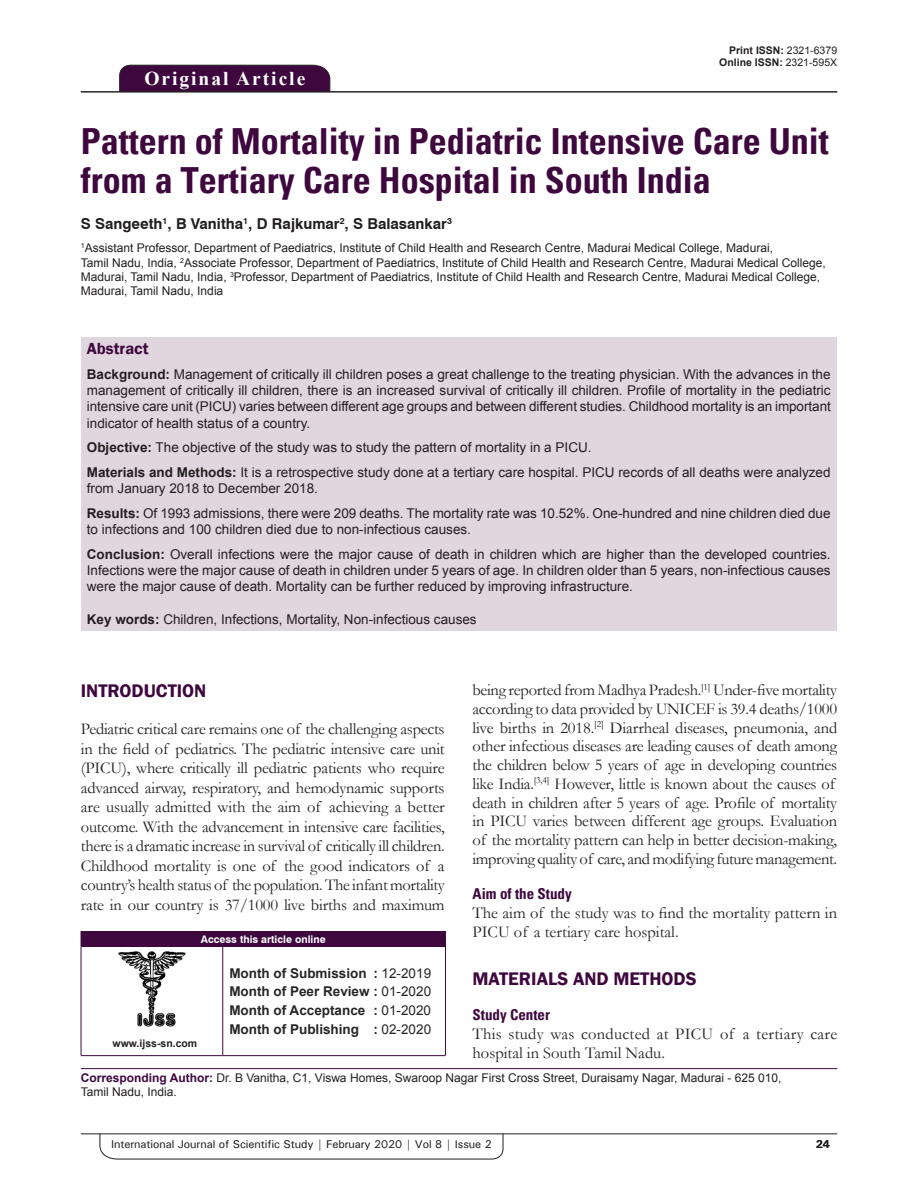
<style>
.page{position:relative;width:918px;height:1188px;background:#fff}
.page>*{position:absolute;margin:0;border:0;box-sizing:border-box;transform-origin:0 0}
.AT{font:700 condensed 36px/39px "Univers";color:#3e083e}
.AH{font:700 19.5px "Times New Roman";letter-spacing:.1em;color:#fff}
.t1{font:600 18.75px "Franklin Gothic";color:#3e083e}
.TX{font:16.5px/18.8px "Garamond";letter-spacing:-.015em;color:#231f20}
.TX-2{font:16.5px/18.8px "Garamond";letter-spacing:.015em;color:#231f20}
.ABSH{font:600 16.5px "Franklin Gothic";color:#3e083e}
.AU{font:700 15px "Swiss 721 BT";color:#231f20}
.t2{font:700 condensed 15px "Univers";color:#3e083e}
.ABS{font:13.5px/16.2px "Arial";color:#231f20;text-align:justify}
.HIS{font:700 13.5px/18.8px "Arial";color:#282526;text-align:justify}
.KWD{font:13.5px "Arial";color:#231f20}
.AFF{font:12px/14.4px "Arial";color:#231f20}
.ADD{font:12px/14.4px "Arial";color:#231f20}
.RF{font:500 11.25px "Univers";letter-spacing:-.01em;color:#231f20}
.t3{font:700 11.25px "Univers";color:#231f20}
.DOI{font:700 10.5px "Arial";color:#231f20}
.AAO{font:700 10.5px "Swiss 721 BT";color:#fff}
.Web{font:700 10.5px "Arial";color:#231f20}
.s1{font-weight:400}
.s2{font-weight:700}
.s3{font-weight:700;color:#3e083e}
</style>
<div class="page">
<hr style="left:81px;top:1134px;width:756px;height:1px;background:#231f20">
<svg style="left:100px;top:1133px;width:403px;height:26px"></svg>
<div style="left:119px;top:65px;width:211px;height:26px;background:#3e083e"></div>
<hr style="left:81px;top:91px;width:756px;height:1px;background:#231f20">
<div style="left:81px;top:337px;width:756px;height:293px;background:#e0d7de"></div>
<div style="left:81px;top:931px;width:364px;height:15px;background:#3e083e"></div>
<svg style="left:445px;top:931px;width:1px;height:15px"></svg>
<hr style="left:81px;top:946px;width:142px;height:1px;background:#3e083e">
<hr style="left:81px;top:947px;width:1px;height:108px;background:#3e083e">
<hr style="left:223px;top:946px;width:223px;height:1px;background:#3e083e">
<hr style="left:223px;top:947px;width:1px;height:108px;background:#3e083e">
<hr style="left:445px;top:947px;width:1px;height:108px;background:#3e083e">
<hr style="left:223px;top:1055px;width:223px;height:1px;background:#3e083e">
<hr style="left:81px;top:1055px;width:142px;height:1px;background:#3e083e">
<img style="left:118px;top:951px;width:68px;height:76px">
<hr style="left:81px;top:1068px;width:756px;height:1px;background:#3e083e">
<p class="AH" style="left:144px;top:64px;width:162px">Original Article</p>
<p class="DOI" style="left:729px;top:43px;width:109px">Print ISSN: <span class="s1">2321-6379</span></p>
<p class="DOI" style="left:719px;top:56px;width:119px">Online ISSN: <span class="s1">2321-595X</span></p>
<p class="AT" style="left:81px;top:122px;width:750px">Pattern of Mortality in Pediatric Intensive Care Unit from a Tertiary Care Hospital in South India</p>
<p class="AU" style="left:81px;top:213px;width:373px">S Sangeeth<sup>1</sup>, B Vanitha<sup>1</sup>, D Rajkumar<sup>2</sup>, S Balasankar<sup>3</sup></p>
<p class="AFF" style="left:81px;top:241px;width:746px"><sup>1</sup>Assistant Professor, Department of Paediatrics, Institute of Child Health and Research Centre, Madurai Medical College, Madurai,<br>Tamil Nadu, India, <sup>2</sup>Associate Professor, Department of Paediatrics, Institute of Child Health and Research Centre, Madurai Medical College, Madurai, Tamil Nadu, India, <sup>3</sup>Professor, Department of Paediatrics, Institute of Child Health and Research Centre, Madurai Medical College, Madurai, Tamil Nadu, India</p>
<p class="ABSH" style="left:87px;top:339px;width:63px">Abstract</p>
<p class="ABS" style="left:87px;top:366px;width:746px"><span class="s2">Background:</span> Management of critically ill children poses a great challenge to the treating physician. With the advances in the management of critically ill children, there is an increased survival of critically ill children. Profile of mortality in the pediatric intensive care unit (PICU) varies between different age groups and between different studies. Childhood mortality is an important indicator of health status of a country.</p>
<p class="ABS" style="left:87px;top:440px;width:506px"><span class="s2">Objective:</span> The objective of the study was to study the pattern of mortality in a PICU.</p>
<p class="ABS" style="left:87px;top:464px;width:745px"><span class="s2">Materials and Methods:</span> It is a retrospective study done at a tertiary care hospital. PICU records of all deaths were analyzed from January 2018 to December 2018.</p>
<p class="ABS" style="left:87px;top:505px;width:745px"><span class="s2">Results:</span> Of 1993 admissions, there were 209 deaths. The mortality rate was 10.52%. One-hundred and nine children died due to infections and 100 children died due to non-infectious causes.</p>
<p class="ABS" style="left:87px;top:546px;width:745px"><span class="s2">Conclusion:</span> Overall infections were the major cause of death in children which are higher than the developed countries.<br>Infections were the major cause of death in children under 5 years of age. In children older than 5 years, non-infectious causes were the major cause of death. Mortality can be further reduced by improving infrastructure.</p>
<p class="KWD" style="left:87px;top:611px;width:391px"><span class="s2">Key words:</span> Children, Infections, Mortality, Non-infectious causes</p>
<p class="TX" style="left:473px;top:680px;width:366px">being reported from Madhya Pradesh.<sup>[1]</sup> Under-five mortality according to data provided by UNICEF is 39.4 deaths/1000 live births in 2018.<sup>[2]</sup> Diarrheal diseases, pneumonia, and other infectious diseases are leading causes of death among the children below 5 years of age in developing countries like India.<sup>[3,4]</sup> However, little is known about the causes of death in children after 5 years of age. Profile of mortality in PICU varies between different age groups. Evaluation of the mortality pattern can help in better decision-making, improving quality of care, and modifying future management.</p>
<h2 class="t2" style="left:473px;top:885px;width:101px">Aim of the Study</h2>
<p class="TX" style="left:473px;top:903px;width:366px">The aim of the study was to find the mortality pattern in<br>PICU of a tertiary care hospital.</p>
<h1 class="t1" style="left:473px;top:967px;width:226px">MATERIALS AND METHODS</h1>
<h2 class="t2" style="left:473px;top:1006px;width:79px">Study Center</h2>
<p class="TX-2" style="left:473px;top:1024px;width:366px">This study was conducted at PICU of a tertiary care hospital in South Tamil Nadu.</p>
<h1 class="t1" style="left:81px;top:680px;width:127px">INTRODUCTION</h1>
<p class="TX" style="left:81px;top:719px;width:365px;line-height:19.5px;text-align:justify">Pediatric critical care remains one of the challenging aspects in the field of pediatrics. The pediatric intensive care unit (PICU), where critically ill pediatric patients who require advanced airway, respiratory, and hemodynamic supports are usually admitted with the aim of achieving a better outcome. With the advancement in intensive care facilities, there is a dramatic increase in survival of critically ill children.<br>Childhood mortality is one of the good indicators of a country’s health status of the population. The infant mortality rate in our country is 37/1000 live births and maximum</p>
<p class="AAO" style="left:201px;top:932px;width:126px">Access this article online</p>
<p class="HIS" style="left:229px;top:964px;width:203px">Month of Submission : <span class="s1">12-2019<br></span>Month of Peer Review : <span class="s1">01-2020<br></span>Month of Acceptance : <span class="s1">01-2020<br></span>Month of Publishing : <span class="s1">02-2020</span></p>
<p class="ADD" style="left:81px;top:1070px;width:702px"><span class="s3">Corresponding Author:</span> Dr. B Vanitha, C1, Viswa Homes, Swaroop Nagar First Cross Street, Duraisamy Nagar, Madurai - 625 010,<br>Tamil Nadu, India.</p>
<p class="Web" style="left:113px;top:1036px;width:86px">www.ijss-sn.com</p>
<p class="RF" style="left:111px;top:1137px;width:382px">International Journal of Scientific Study | February 2020 | Vol 8 | Issue 2</p>
<p class="t3" style="left:816px;top:1137px;width:16px">24</p>
</div>
